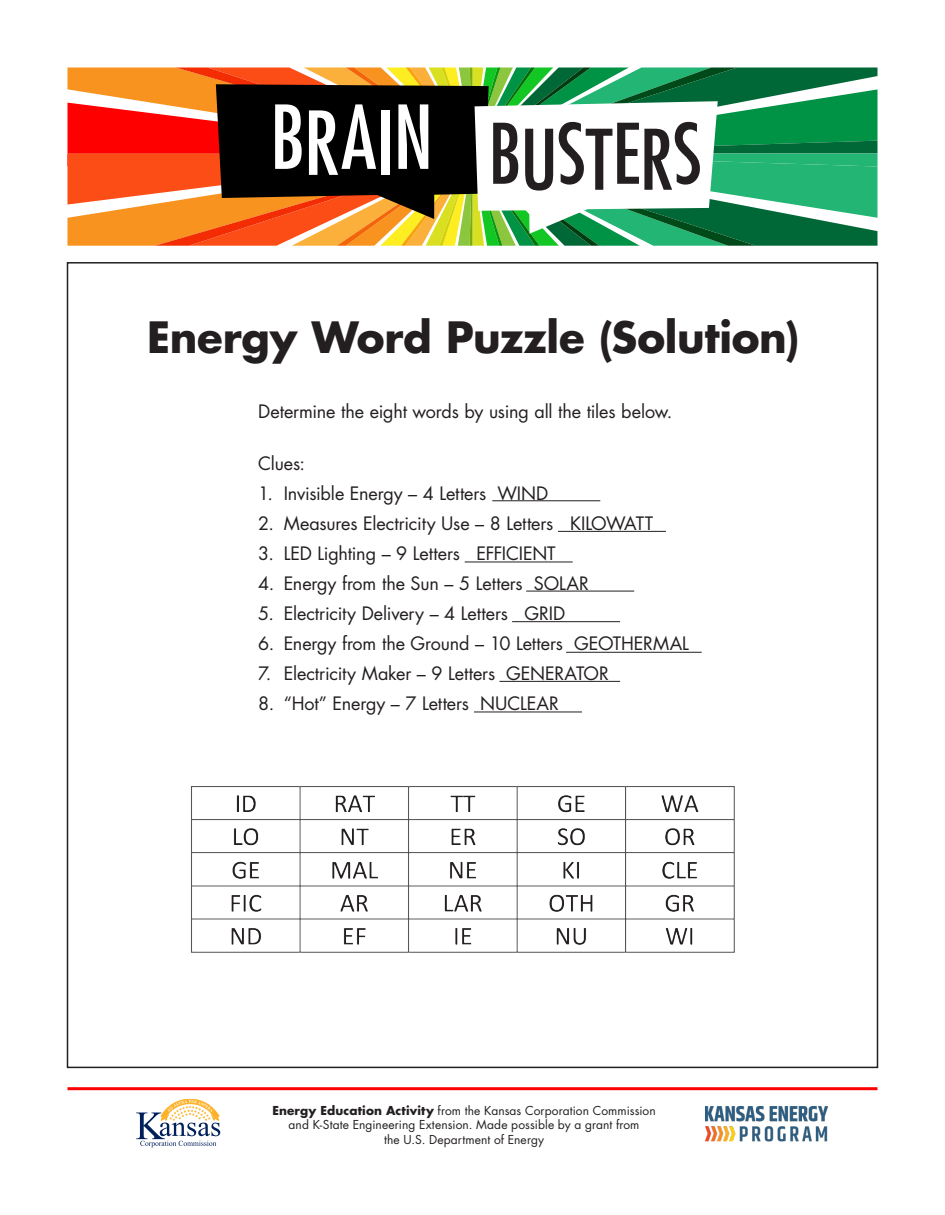
<style>
.page{position:relative;width:945px;height:1215px;background:#fff}
.page>*{position:absolute;margin:0;border:0;box-sizing:border-box;transform-origin:0 0}
.t1{font:condensed 85.5px "Futura Std";letter-spacing:-.015em;color:#fff}
.t2{font:condensed 81px "Futura Std";letter-spacing:-.005em;color:#231f20}
.t3{font:700 42px "Futura Std";letter-spacing:-.005em;color:#231f20}
.t4{font:18px "Futura Std";letter-spacing:-.005em;color:#231f20}
.t5{font:12px "Futura Std";letter-spacing:.01em;color:#231f20}
.s1{font-weight:700}
</style>
<div class="page">
<img style="left:705px;top:1106px;width:123px;height:36px">
<svg style="left:136px;top:1099px;width:84px;height:48px"></svg>
<hr style="left:68px;top:1087px;width:810px;height:3px;background:#fe0000">
<svg style="left:68px;top:68px;width:810px;height:178px"></svg>
<img style="left:191px;top:786px;width:544px;height:167px">
<hr style="left:492px;top:500px;width:108px;height:1px;background:#231f20">
<hr style="left:558px;top:531px;width:108px;height:1px;background:#231f20">
<hr style="left:465px;top:562px;width:108px;height:1px;background:#231f20">
<hr style="left:526px;top:591px;width:108px;height:1px;background:#231f20">
<hr style="left:512px;top:621px;width:108px;height:1px;background:#231f20">
<hr style="left:566px;top:652px;width:136px;height:1px;background:#231f20">
<hr style="left:500px;top:681px;width:120px;height:1px;background:#231f20">
<hr style="left:474px;top:712px;width:108px;height:1px;background:#231f20">
<p class="t1" style="left:270px;top:86px;width:165px">BRAIN</p>
<p class="t2" style="left:488px;top:105px;width:215px">BUSTERS</p>
<p class="t3" style="left:147px;top:309px;width:654px">Energy Word Puzzle (Solution)</p>
<p class="t4" style="left:258px;top:400px;width:416px">Determine the eight words by using all the tiles below.</p>
<p class="t4" style="left:258px;top:452px;width:48px">Clues:</p>
<p class="t4" style="left:258px;top:482px;width:292px">1. Invisible Energy – 4 Letters WIND</p>
<p class="t4" style="left:258px;top:512px;width:396px">2. Measures Electricity Use – 8 Letters KILOWATT</p>
<p class="t4" style="left:258px;top:542px;width:299px">3. LED Lighting – 9 Letters EFFICIENT</p>
<p class="t4" style="left:258px;top:572px;width:332px">4. Energy from the Sun – 5 Letters SOLAR</p>
<p class="t4" style="left:258px;top:602px;width:309px">5. Electricity Delivery – 4 Letters GRID</p>
<p class="t4" style="left:258px;top:632px;width:432px">6. Energy from the Ground – 10 Letters GEOTHERMAL</p>
<p class="t4" style="left:258px;top:662px;width:352px">7. Electricity Maker – 9 Letters GENERATOR</p>
<p class="t4" style="left:258px;top:692px;width:302px">8. “Hot” Energy – 7 Letters NUCLEAR</p>
<p class="t5" style="left:272px;top:1103px;width:385px"><span class="s1">Energy Education Activity</span> from the Kansas Corporation Commission</p>
<p class="t5" style="left:289px;top:1117px;width:352px">and K-State Engineering Extension. Made possible by a grant from</p>
<p class="t5" style="left:384px;top:1132px;width:161px">the U.S. Department of Energy</p>
</div>
